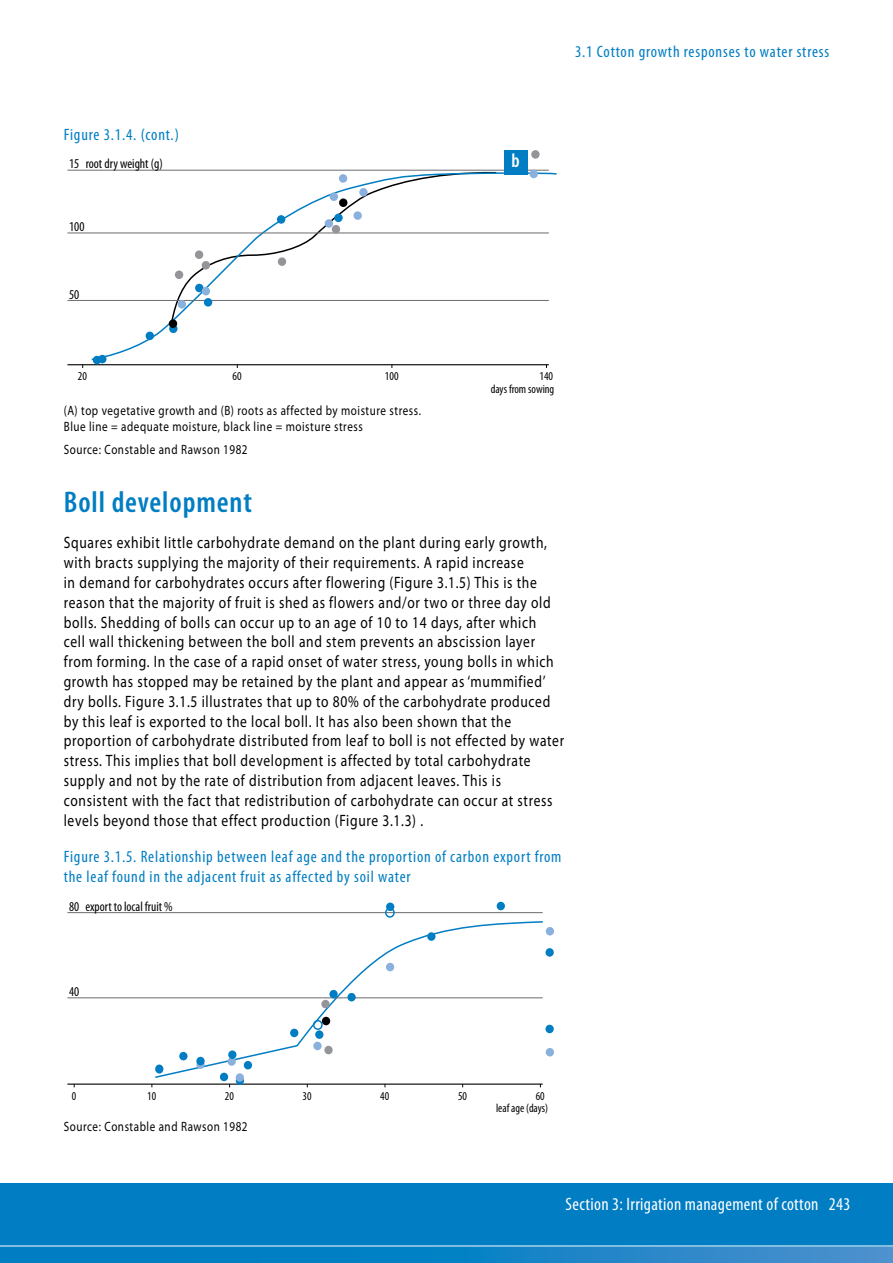
<style>
.page{position:relative;width:893px;height:1263px;background:#fff}
.page>*{position:absolute;margin:0;border:0;box-sizing:border-box;transform-origin:0 0}
.t1{font:600 condensed 30px "Myriad Pro";letter-spacing:.03em;color:#007dc3}
.t2{font:600 condensed 19.65px "Myriad Pro";color:#fff}
.t3{font:condensed 18px "Myriad Pro";letter-spacing:.02em;color:#fff}
.t4{font:16.5px/19.8px "Myriad Pro";letter-spacing:.05em;color:#000;scale:.82 1}
.t5{font:condensed 16.5px/19.8px "Myriad Pro";letter-spacing:.05em;color:#007dc3}
.t6{font:13.5px/16.2px "Myriad Pro";letter-spacing:.05em;color:#000;scale:.82 1}
.t7{font:condensed 13.5px "Myriad Pro";color:#000}
.t8{font:condensed 12px/12.9px "Myriad Pro";color:#000;text-align:right}
</style>
<div class="page">
<div style="left:0;top:1183px;width:893px;height:80px;background:#007dc3"></div>
<svg style="left:494px;top:1247px;width:399px;height:16px;background:#3089c9"></svg>
<hr style="left:0;top:1246px;width:893px;height:1px;background:#fff">
<svg style="left:90px;top:171px;width:467px;height:190px"></svg>
<hr style="left:67px;top:364px;width:482px;height:1px;background:#000">
<hr style="left:67px;top:170px;width:482px;height:1px;background:#6d6e71">
<hr style="left:67px;top:233px;width:482px;height:1px;background:#6d6e71">
<hr style="left:67px;top:300px;width:482px;height:1px;background:#6d6e71">
<div style="left:504px;top:150px;width:23px;height:24px;background:#007dc3"></div>
<div style="left:93px;top:356px;width:8px;height:8px;background:#007dc3;border-radius:50%"></div>
<div style="left:98px;top:355px;width:8px;height:8px;background:#007dc3;border-radius:50%"></div>
<div style="left:146px;top:332px;width:8px;height:8px;background:#007dc3;border-radius:50%"></div>
<svg style="left:169px;top:324px;width:9px;height:9px"></svg>
<div style="left:204px;top:298px;width:8px;height:9px;background:#007dc3;border-radius:50%"></div>
<div style="left:277px;top:215px;width:8px;height:9px;background:#007dc3;border-radius:50%"></div>
<div style="left:195px;top:284px;width:8px;height:8px;background:#007dc3;border-radius:50%"></div>
<div style="left:334px;top:214px;width:9px;height:8px;background:#007dc3;border-radius:50%"></div>
<div style="left:325px;top:219px;width:8px;height:9px;background:#8ab0dd;border-radius:50%"></div>
<div style="left:353px;top:211px;width:9px;height:9px;background:#8ab0dd;border-radius:50%"></div>
<div style="left:530px;top:170px;width:8px;height:8px;background:#8ab0dd;border-radius:50%"></div>
<div style="left:339px;top:174px;width:8px;height:9px;background:#8ab0dd;border-radius:50%"></div>
<div style="left:359px;top:188px;width:9px;height:9px;background:#8ab0dd;border-radius:50%"></div>
<div style="left:330px;top:192px;width:8px;height:9px;background:#8ab0dd;border-radius:50%"></div>
<div style="left:202px;top:287px;width:8px;height:8px;background:#8ab0dd;border-radius:50%"></div>
<div style="left:178px;top:300px;width:8px;height:9px;background:#8ab0dd;border-radius:50%"></div>
<div style="left:169px;top:319px;width:8px;height:9px;background:#000;border-radius:50%"></div>
<div style="left:175px;top:270px;width:8px;height:9px;background:#939598;border-radius:50%"></div>
<div style="left:195px;top:250px;width:8px;height:9px;background:#939598;border-radius:50%"></div>
<div style="left:202px;top:261px;width:8px;height:9px;background:#939598;border-radius:50%"></div>
<div style="left:278px;top:257px;width:8px;height:9px;background:#939598;border-radius:50%"></div>
<div style="left:332px;top:225px;width:8px;height:8px;background:#939598;border-radius:50%"></div>
<div style="left:531px;top:150px;width:9px;height:9px;background:#939598;border-radius:50%"></div>
<div style="left:339px;top:198px;width:8px;height:9px;background:#000;border-radius:50%"></div>
<svg style="left:154px;top:921px;width:389px;height:158px"></svg>
<hr style="left:67px;top:1083px;width:476px;height:2px;background:#000">
<hr style="left:67px;top:912px;width:476px;height:1px;background:#6d6e71">
<hr style="left:67px;top:997px;width:476px;height:1px;background:#6d6e71">
<div style="left:220px;top:1073px;width:8px;height:8px;background:#007dc3;border-radius:50%"></div>
<div style="left:236px;top:1076px;width:8px;height:9px;background:#007dc3;border-radius:50%"></div>
<div style="left:290px;top:1029px;width:8px;height:8px;background:#007dc3;border-radius:50%"></div>
<div style="left:315px;top:1030px;width:8px;height:9px;background:#007dc3;border-radius:50%"></div>
<div style="left:313px;top:1020px;width:10px;height:10px;border:1px solid #007dc3;border-radius:50%"></div>
<div style="left:385px;top:908px;width:10px;height:10px;border:1px solid #007dc3;border-radius:50%"></div>
<div style="left:322px;top:1017px;width:8px;height:8px;background:#000;border-radius:50%"></div>
<div style="left:321px;top:1000px;width:9px;height:8px;background:#939598;border-radius:50%"></div>
<div style="left:324px;top:1046px;width:9px;height:8px;background:#939598;border-radius:50%"></div>
<div style="left:329px;top:990px;width:9px;height:8px;background:#007dc3;border-radius:50%"></div>
<div style="left:347px;top:993px;width:9px;height:8px;background:#007dc3;border-radius:50%"></div>
<div style="left:427px;top:932px;width:8px;height:9px;background:#007dc3;border-radius:50%"></div>
<div style="left:497px;top:902px;width:8px;height:8px;background:#007dc3;border-radius:50%"></div>
<div style="left:386px;top:902px;width:8px;height:9px;background:#007dc3;border-radius:50%"></div>
<div style="left:545px;top:948px;width:9px;height:9px;background:#007dc3;border-radius:50%"></div>
<div style="left:545px;top:1025px;width:9px;height:8px;background:#007dc3;border-radius:50%"></div>
<div style="left:386px;top:963px;width:8px;height:8px;background:#8ab0dd;border-radius:50%"></div>
<div style="left:313px;top:1042px;width:9px;height:8px;background:#8ab0dd;border-radius:50%"></div>
<svg style="left:196px;top:1060px;width:9px;height:9px"></svg>
<div style="left:228px;top:1057px;width:8px;height:9px;background:#8ab0dd;border-radius:50%"></div>
<div style="left:236px;top:1073px;width:8px;height:9px;background:#8ab0dd;border-radius:50%"></div>
<div style="left:546px;top:927px;width:8px;height:8px;background:#8ab0dd;border-radius:50%"></div>
<div style="left:546px;top:1048px;width:8px;height:8px;background:#8ab0dd;border-radius:50%"></div>
<div style="left:244px;top:1061px;width:8px;height:8px;background:#007dc3;border-radius:50%"></div>
<div style="left:228px;top:1050px;width:8px;height:9px;background:#007dc3;border-radius:50%"></div>
<div style="left:179px;top:1052px;width:9px;height:8px;background:#007dc3;border-radius:50%"></div>
<div style="left:196px;top:1057px;width:9px;height:8px;background:#007dc3;border-radius:50%"></div>
<div style="left:155px;top:1064px;width:8px;height:9px;background:#007dc3;border-radius:50%"></div>
<p class="t5" style="left:64px;top:124px;width:117px">Figure 3.1.4. (cont.)</p>
<p class="t7" style="left:69px;top:157px;width:95px">15 root dry weight (g)</p>
<p class="t7" style="left:69px;top:219px;width:17px">100</p>
<p class="t7" style="left:69px;top:287px;width:12px">50</p>
<p class="t2" style="left:512px;top:150px;width:10px">b</p>
<p class="t5" style="left:575px;top:41px;width:256px">3.1 Cotton growth responses to water stress</p>
<p class="t8" style="left:78px;top:370px;width:11px">20</p>
<p class="t8" style="left:233px;top:370px;width:11px">60</p>
<p class="t8" style="left:385px;top:370px;width:15px">100</p>
<p class="t8" style="left:491px;top:370px;width:65px">140<br>days from sowing</p>
<p class="t6" style="left:64px;top:402px;width:437px">(A) top vegetative growth and (B) roots as affected by moisture stress.<br>Blue line = adequate moisture, black line = moisture stress</p>
<p class="t6" style="left:64px;top:441px;width:226px">Source: Constable and Rawson 1982</p>
<h1 class="t1" style="left:64px;top:485px;width:190px">Boll development</h1>
<p class="t4" style="left:64px;top:533px;width:612px">Squares exhibit little carbohydrate demand on the plant during early growth, with bracts supplying the majority of their requirements. A rapid increase<br>in demand for carbohydrates occurs after flowering (Figure 3.1.5) This is the reason that the majority of fruit is shed as flowers and/or two or three day old bolls. Shedding of bolls can occur up to an age of 10 to 14 days, after which<br>cell wall thickening between the boll and stem prevents an abscission layer from forming. In the case of a rapid onset of water stress, young bolls in which growth has stopped may be retained by the plant and appear as ‘mummified’ dry bolls. Figure 3.1.5 illustrates that up to 80% of the carbohydrate produced by this leaf is exported to the local boll. It has also been shown that the proportion of carbohydrate distributed from leaf to boll is not effected by water stress. This implies that boll development is affected by total carbohydrate supply and not by the rate of distribution from adjacent leaves. This is consistent with the fact that redistribution of carbohydrate can occur at stress levels beyond those that effect production (Figure 3.1.3) .</p>
<p class="t5" style="left:64px;top:847px;width:499px">Figure 3.1.5. Relationship between leaf age and the proportion of carbon export from the leaf found in the adjacent fruit as affected by soil water</p>
<p class="t7" style="left:69px;top:899px;width:105px">80 export to local fruit %</p>
<p class="t7" style="left:69px;top:984px;width:12px">40</p>
<p class="t8" style="left:72px;top:1089px;width:6px">0</p>
<p class="t8" style="left:147px;top:1089px;width:10px">10</p>
<p class="t8" style="left:225px;top:1089px;width:10px">20</p>
<p class="t8" style="left:303px;top:1089px;width:10px">30</p>
<p class="t8" style="left:380px;top:1089px;width:10px">40</p>
<p class="t8" style="left:458px;top:1089px;width:10px">50</p>
<p class="t8" style="left:496px;top:1089px;width:54px">60<br>leaf age (days)</p>
<p class="t6" style="left:64px;top:1118px;width:226px">Source: Constable and Rawson 1982</p>
<p class="t3" style="left:566px;top:1193px;width:286px">Section 3: Irrigation management of cotton 243</p>
</div>
